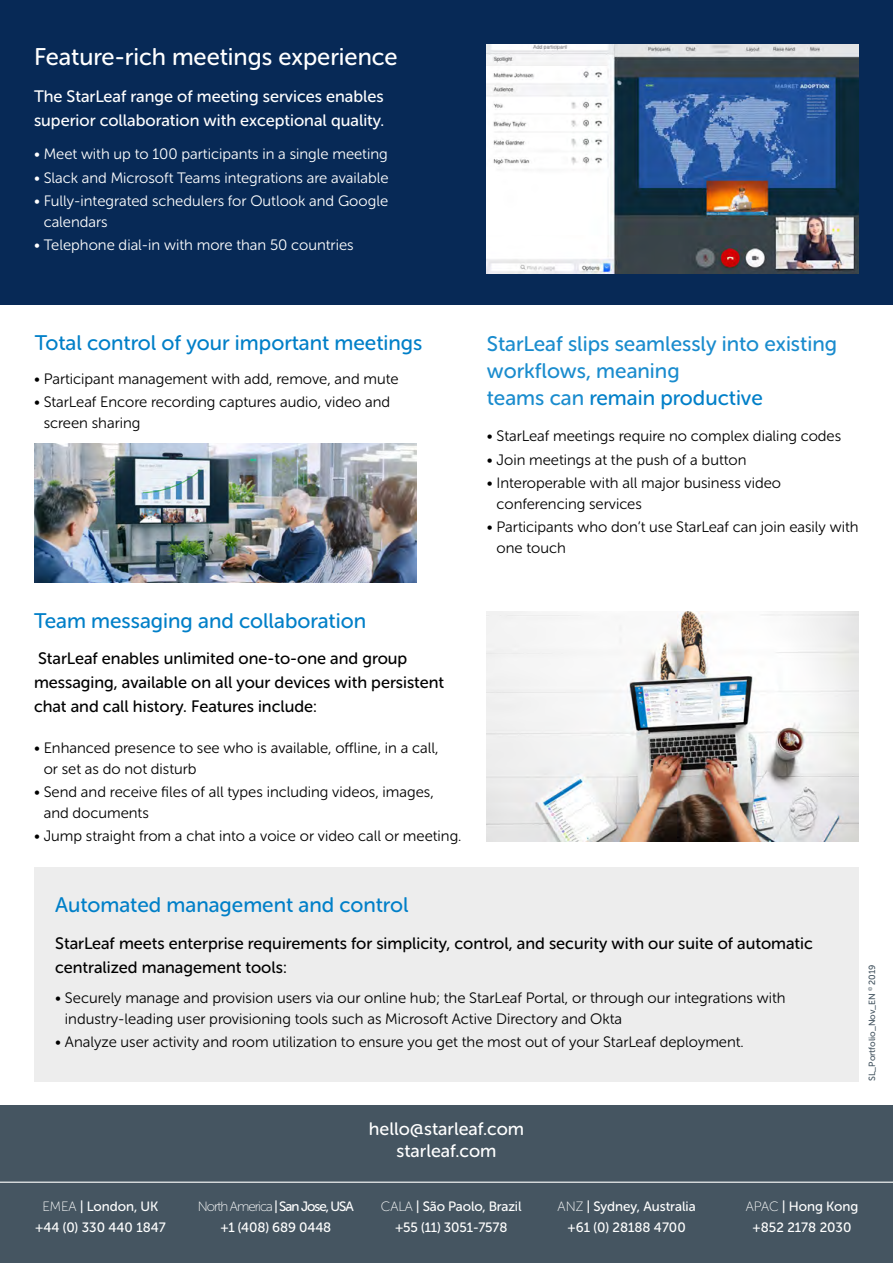
<style>
.page{position:relative;width:893px;height:1263px;background:#fff}
.page>*{position:absolute;margin:0;border:0;box-sizing:border-box;transform-origin:0 0}
.t1{font:24px "Museo Sans Rounded 500";color:#fff}
.t2{font:21px "Museo Sans Rounded 500";color:#007fc8}
.t3{font:21px/27px "Museo Sans Rounded 500";color:#1a8cce}
.t4{font:18px/21.6px "Museo Sans Rounded 500";color:#fff;text-align:center}
.t5{font:16.5px/24px "Museo Sans Rounded 500";color:#000}
.t6{font:16.5px/24px "Museo Sans Rounded 500";color:#fff}
.t7{font:15px/21px "Museo Sans Rounded 300";color:#000}
.t8{font:15px/21px "Museo Sans Rounded 300";color:#fff}
.t9{font:13.5px/21px "Museo Sans Rounded 500";color:#fff;text-align:center}
.t10{font:13.5px "Museo Sans Rounded 100";letter-spacing:-.07em;color:#fff}
.t11{font:9px "Museo Sans Rounded 500";color:#455561}
.s1{color:#007fc8}
.s2{font-family:"Museo Sans Rounded 100"}
.s3{font-family:"Museo Sans Rounded 500"}
</style>
<div class="page">
<div style="left:34px;top:868px;width:825px;height:214px;background:#ededed"></div>
<div style="left:0;top:0;width:893px;height:304px;background:#072956"></div>
<img style="left:487px;top:612px;width:372px;height:229px">
<img style="left:487px;top:45px;width:372px;height:229px">
<div style="left:0;top:1106px;width:893px;height:157px;background:#455561"></div>
<hr style="left:0;top:1181px;width:893px;height:2px;background:#fff">
<img style="left:34px;top:443px;width:382px;height:140px">
<h1 class="t1" style="left:34px;top:43px;width:365px">Feature-rich meetings experience</h1>
<p class="t6" style="left:34px;top:84px;width:352px">The StarLeaf range of meeting services enables superior collaboration with exceptional quality.</p>
<p class="t8" style="left:34px;top:144px;width:355px">• Meet with up to 100 participants in a single meeting</p>
<p class="t8" style="left:34px;top:167px;width:356px">• Slack and Microsoft Teams integrations are available</p>
<p class="t8" style="left:44px;top:190px;width:346px;text-indent:-10px">• Fully-integrated schedulers for Outlook and Google calendars</p>
<p class="t8" style="left:34px;top:234px;width:321px">• Telephone dial-in with more than 50 countries</p>
<h2 class="t2" style="left:35px;top:331px;width:389px">Total control of your important meetings</h2>
<p class="t7" style="left:34px;top:369px;width:366px">• Participant management with add, remove, and mute</p>
<p class="t7" style="left:44px;top:392px;width:348px;text-indent:-10px">• StarLeaf Encore recording captures audio, video and screen sharing</p>
<h2 class="t3" style="left:487px;top:330px;width:352px">StarLeaf slips seamlessly into existing workflows, meaning<br>teams can <span class="s1">remain productive</span></h2>
<p class="t7" style="left:487px;top:426px;width:356px">• StarLeaf meetings require no complex dialing codes</p>
<p class="t7" style="left:487px;top:449px;width:261px">• Join meetings at the push of a button</p>
<p class="t7" style="left:497px;top:472px;width:286px;text-indent:-10px">• Interoperable with all major business video conferencing services</p>
<p class="t7" style="left:497px;top:516px;width:363px;text-indent:-10px">• Participants who don’t use StarLeaf can join easily with one touch</p>
<h2 class="t2" style="left:34px;top:609px;width:334px">Team messaging and collaboration</h2>
<p class="t5" style="left:34px;top:647px;width:412px">StarLeaf enables unlimited one-to-one and group messaging, available on all your devices with persistent chat and call history. Features include:</p>
<p class="t7" style="left:44px;top:737px;width:396px;text-indent:-10px">• Enhanced presence to see who is available, offline, in a call, or set as do not disturb</p>
<p class="t7" style="left:44px;top:781px;width:392px;text-indent:-10px">• Send and receive files of all types including videos, images, and documents</p>
<p class="t7" style="left:34px;top:825px;width:429px">• Jump straight from a chat into a voice or video call or meeting.</p>
<h2 class="t2" style="left:55px;top:894px;width:355px">Automated management and control</h2>
<p class="t5" style="left:55px;top:931px;width:759px">StarLeaf meets enterprise requirements for simplicity, control, and security with our suite of automatic centralized management tools:</p>
<p class="t7" style="left:65px;top:987px;width:722px;text-indent:-10px">• Securely manage and provision users via our online hub; the StarLeaf Portal, or through our integrations with industry-leading user provisioning tools such as Microsoft Active Directory and Okta</p>
<p class="t7" style="left:55px;top:1031px;width:690px">• Analyze user activity and room utilization to ensure you get the most out of your StarLeaf deployment.</p>
<p class="t4" style="left:369px;top:1118px;width:157px">hello@starleaf.com starleaf.com</p>
<p class="t11" style="left:867px;top:1081px;width:118px;rotate:-90deg">SL_Portfolio_Nov_EN <sup>©</sup> 2019</p>
<p class="t9" style="left:35px;top:1195px;width:132px"><span class="s2">EMEA</span> | London, UK +44 (0) 330 440 1847</p>
<p class="t10" style="left:198px;top:1199px;width:158px">North America <span class="s3">| San Jose, USA</span></p>
<p class="t9" style="left:220px;top:1216px;width:113px">+1 (408) 689 0448</p>
<p class="t9" style="left:381px;top:1195px;width:142px"><span class="s2">CALA</span> | São Paolo, Brazil +55 (11) 3051-7578</p>
<p class="t9" style="left:558px;top:1195px;width:140px"><span class="s2">ANZ</span> | Sydney, Australia +61 (0) 28188 4700</p>
<p class="t9" style="left:746px;top:1195px;width:114px"><span class="s2">APAC</span> | Hong Kong +852 2178 2030</p>
</div>
